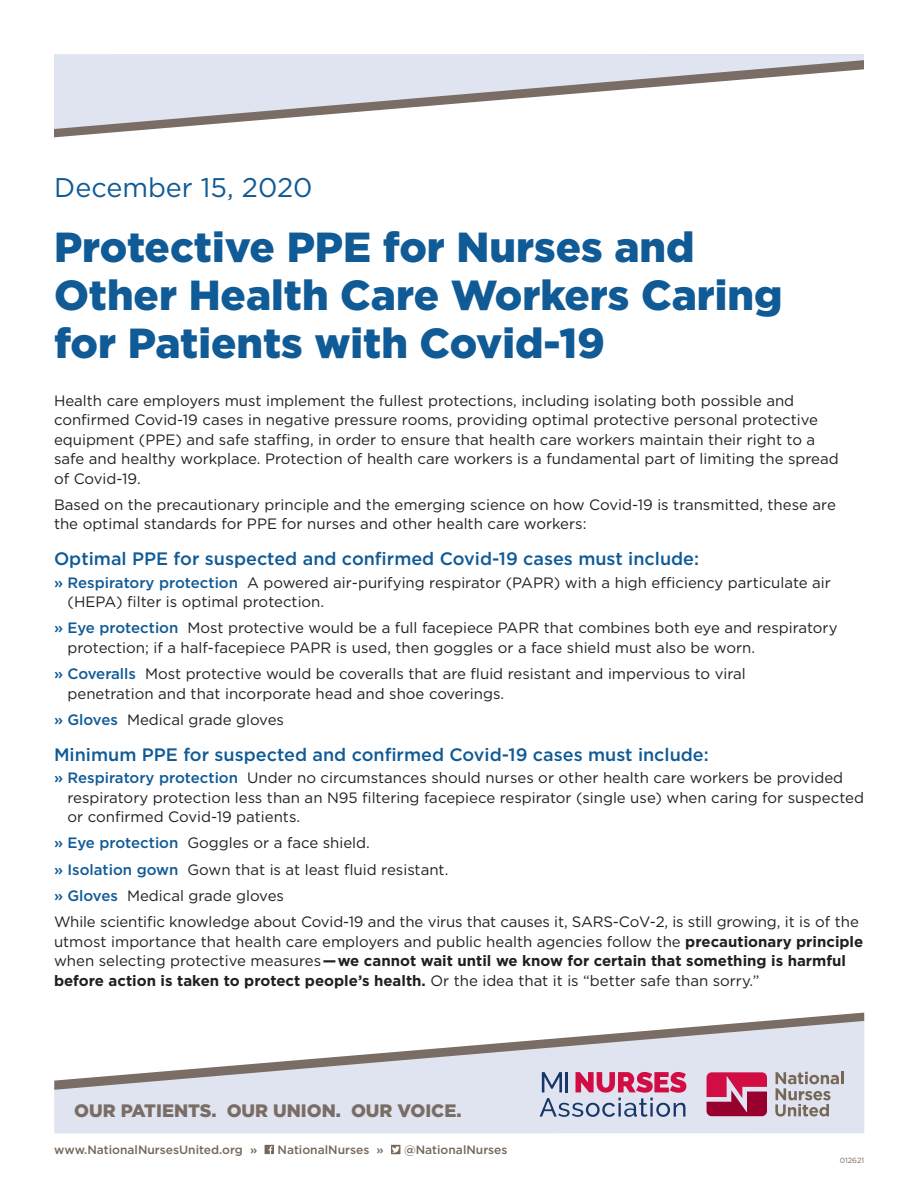
<style>
.page{position:relative;width:918px;height:1188px;background:#fff}
.page>*{position:absolute;margin:0;border:0;box-sizing:border-box;transform-origin:0 0}
.t1{font:900 42px/48px "Gotham";color:#105a96}
.t2{font:27px "Gotham";color:#105a96}
.sub{font:500 18px "Gotham";color:#105a96}
.t3{font:900 18px "Gotham";color:#796d65}
.body{font:15px/19.5px "Gotham";color:#231f20}
.bullet{font:15px/19.5px "Gotham";color:#231f20}
.t4{font:500 12px "Gotham";color:#766757}
.t5{font:7.5px "Gotham";color:#766757}
.s1{font-weight:500;color:#105a96}
.s2{font-weight:700}
</style>
<div class="page">
<div style="left:54px;top:1090px;width:810px;height:43px;background:#dfe4f0"></div>
<svg style="left:54px;top:1013px;width:810px;height:77px"></svg>
<svg style="left:265px;top:1145px;width:9px;height:9px"></svg>
<svg style="left:391px;top:1145px;width:9px;height:9px"></svg>
<div style="left:54px;top:54px;width:810px;height:6px;background:#dfe4f0"></div>
<svg style="left:54px;top:60px;width:810px;height:77px;fill:#dfe4f0"></svg>
<svg style="left:775px;top:1072px;width:69px;height:45px"></svg>
<svg style="left:707px;top:1072px;width:60px;height:44px"></svg>
<svg style="left:540px;top:1072px;width:146px;height:45px"></svg>
<p class="t2" style="left:54px;top:170px;width:260px">December 15, 2020</p>
<p class="t1" style="left:54px;top:222px;width:730px">Protective PPE for Nurses and<br>Other Health Care Workers Caring for Patients with Covid-19</p>
<p class="body" style="left:54px;top:390px;width:786px">Health care employers must implement the fullest protections, including isolating both possible and confirmed Covid-19 cases in negative pressure rooms, providing optimal protective personal protective equipment (PPE) and safe staffing, in order to ensure that health care workers maintain their right to a safe and healthy workplace. Protection of health care workers is a fundamental part of limiting the spread of Covid-19.</p>
<p class="body" style="left:54px;top:494px;width:783px">Based on the precautionary principle and the emerging science on how Covid-19 is transmitted, these are the optimal standards for PPE for nurses and other health care workers:</p>
<p class="sub" style="left:54px;top:547px;width:647px">Optimal PPE for suspected and confirmed Covid-19 cases must include:</p>
<p class="bullet" style="left:68px;top:572px;width:765px;text-indent:-14px"><span class="s1">» Respiratory protection</span> A powered air-purifying respirator (PAPR) with a high efficiency particulate air (HEPA) filter is optimal protection.</p>
<p class="bullet" style="left:68px;top:618px;width:772px;text-indent:-14px"><span class="s1">» Eye protection</span> Most protective would be a full facepiece PAPR that combines both eye and respiratory protection; if a half-facepiece PAPR is used, then goggles or a face shield must also be worn.</p>
<p class="bullet" style="left:68px;top:664px;width:680px;text-indent:-14px"><span class="s1">» Coveralls</span> Most protective would be coveralls that are fluid resistant and impervious to viral penetration and that incorporate head and shoe coverings.</p>
<p class="bullet" style="left:54px;top:710px;width:232px"><span class="s1">» Gloves</span> Medical grade gloves</p>
<p class="sub" style="left:54px;top:743px;width:656px">Minimum PPE for suspected and confirmed Covid-19 cases must include:</p>
<p class="bullet" style="left:68px;top:768px;width:798px;text-indent:-14px"><span class="s1">» Respiratory protection</span> Under no circumstances should nurses or other health care workers be provided respiratory protection less than an N95 filtering facepiece respirator (single use) when caring for suspected or confirmed Covid-19 patients.</p>
<p class="bullet" style="left:54px;top:833px;width:317px"><span class="s1">» Eye protection</span> Goggles or a face shield.</p>
<p class="bullet" style="left:54px;top:859px;width:396px"><span class="s1">» Isolation gown</span> Gown that is at least fluid resistant.</p>
<p class="bullet" style="left:54px;top:886px;width:232px"><span class="s1">» Gloves</span> Medical grade gloves</p>
<p class="body" style="left:54px;top:912px;width:811px">While scientific knowledge about Covid-19 and the virus that causes it, SARS-CoV-2, is still growing, it is of the utmost importance that health care employers and public health agencies follow the <span class="s2">precautionary principle </span>when selecting protective measures<span class="s2">—we cannot wait until we know for certain that something is harmful before action is taken to protect people’s health.</span> Or the idea that it is “better safe than sorry.”</p>
<p class="t3" style="left:74px;top:1098px;width:389px">OUR PATIENTS. OUR UNION. OUR VOICE.</p>
<p class="t4" style="left:54px;top:1142px;width:205px">www.NationalNursesUnited.org »</p>
<p class="t4" style="left:278px;top:1142px;width:108px">NationalNurses »</p>
<p class="t4" style="left:404px;top:1142px;width:105px">@NationalNurses</p>
<p class="t5" style="left:840px;top:1156px;width:26px">012621</p>
</div>
